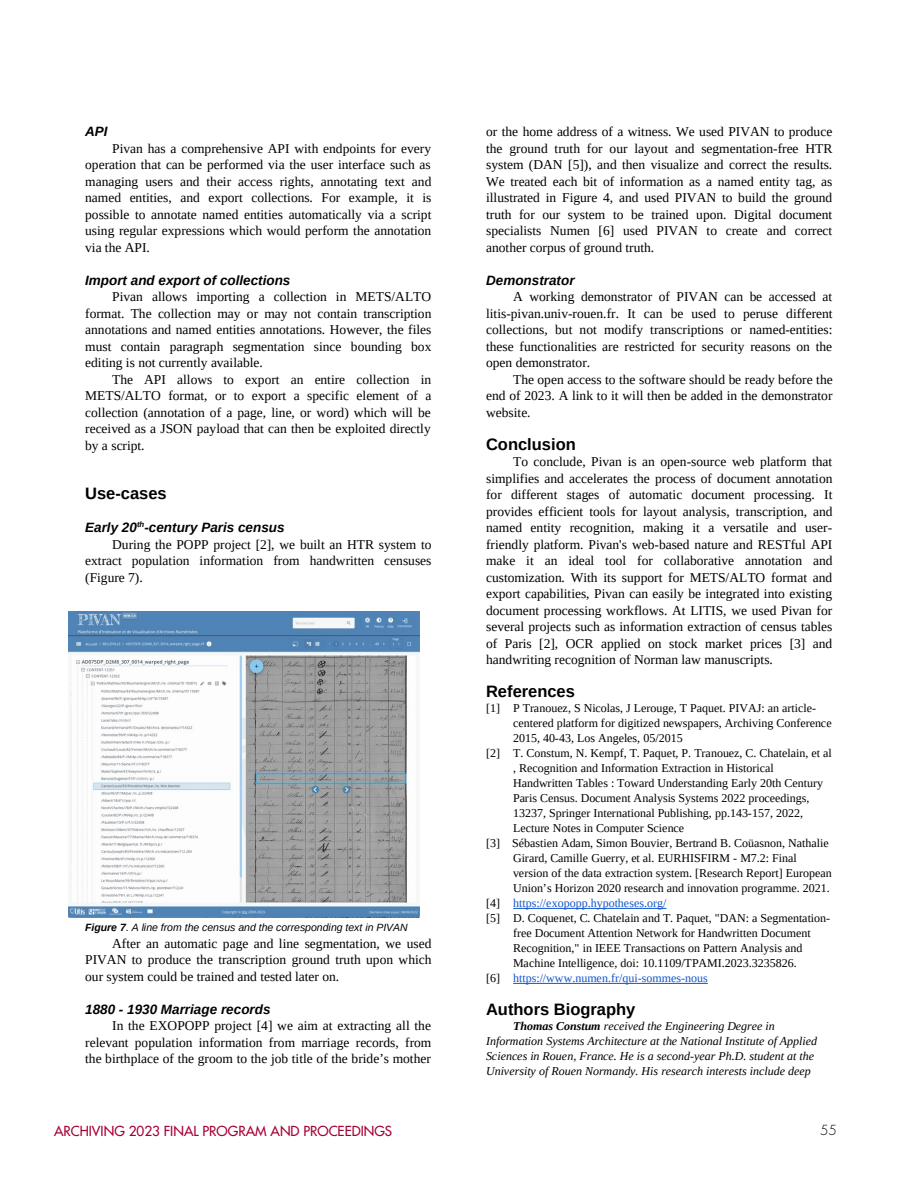
<style>
.page{position:relative;width:918px;height:1188px;background:#fff}
.page>*{position:absolute;margin:0;border:0;box-sizing:border-box;transform-origin:0 0}
.t1{font:700 16.5px "Liberation Sans";color:#000}
.t2{font:13.5px/16.5px "Liberation Serif";color:#000;text-align:justify}
.t3{font:italic 700 13.5px "Liberation Sans";color:#000}
.t4{font:500 13.5px "Futura Std";color:#a60033}
.t5{font:300 13.5px "Futura Std";color:#000}
.t6{font:12px "Liberation Serif";color:#000}
.t7{font:italic 12px/15px "Liberation Serif";color:#000}
.t8{font:12px "Liberation Serif";color:#15c}
.t9{font:italic 10.5px "Liberation Sans";color:#000}
.s1{font-weight:700}
.s2{color:#000}
</style>
<div class="page">
<hr style="left:513px;top:908px;width:153px;height:1px;background:#15c">
<hr style="left:513px;top:983px;width:195px;height:1px;background:#15c">
<img style="left:68px;top:611px;width:351px;height:307px">
<p class="t3" style="left:85px;top:122px;width:24px">API</p>
<p class="t2" style="left:85px;top:142px;width:348px;text-indent:27px">Pivan has a comprehensive API with endpoints for every operation that can be performed via the user interface such as managing users and their access rights, annotating text and named entities, and export collections. For example, it is possible to annotate named entities automatically via a script using regular expressions which would perform the annotation via the API.</p>
<p class="t3" style="left:85px;top:271px;width:207px">Import and export of collections</p>
<p class="t2" style="left:112px;top:290px;width:321px">Pivan allows importing a collection in METS/ALTO</p>
<p class="t2" style="left:85px;top:307px;width:348px">format. The collection may or may not contain transcription</p>
<p class="t2" style="left:85px;top:323px;width:348px">annotations and named entities annotations. However, the files</p>
<p class="t2" style="left:85px;top:340px;width:348px">must contain paragraph segmentation since bounding box</p>
<p class="t2" style="left:85px;top:356px;width:179px">editing is not currently available.</p>
<p class="t2" style="left:112px;top:373px;width:320px">The API allows to export an entire collection in</p>
<p class="t2" style="left:85px;top:389px;width:348px">METS/ALTO format, or to export a specific element of a</p>
<p class="t2" style="left:85px;top:406px;width:347px">collection (annotation of a page, line, or word) which will be</p>
<p class="t2" style="left:85px;top:422px;width:347px">received as a JSON payload that can then be exploited directly</p>
<p class="t2" style="left:85px;top:439px;width:61px">by a script.</p>
<p class="t1" style="left:85px;top:484px;width:83px">Use-cases</p>
<p class="t3" style="left:85px;top:518px;width:201px">Early 20<sup>th</sup>-century Paris census</p>
<p class="t2" style="left:112px;top:538px;width:321px">During the POPP project [2], we built an HTR system to</p>
<p class="t2" style="left:85px;top:554px;width:348px">extract population information from handwritten censuses</p>
<p class="t2" style="left:85px;top:571px;width:59px">(Figure 7).</p>
<p class="t9" style="left:85px;top:921px;width:324px"><span class="s1">Figure 7</span>. A line from the census and the corresponding text in PIVAN</p>
<p class="t2" style="left:85px;top:937px;width:348px;text-indent:27px">After an automatic page and line segmentation, we used PIVAN to produce the transcription ground truth upon which our system could be trained and tested later on.</p>
<p class="t3" style="left:85px;top:1000px;width:187px">1880 - 1930 Marriage records</p>
<p class="t2" style="left:112px;top:1020px;width:320px">In the EXOPOPP project [4] we aim at extracting all the</p>
<p class="t2" style="left:85px;top:1036px;width:348px">relevant population information from marriage records, from</p>
<p class="t2" style="left:85px;top:1053px;width:347px">the birthplace of the groom to the job title of the bride’s mother</p>
<p class="t2" style="left:486px;top:125px;width:348px">or the home address of a witness. We used PIVAN to produce the ground truth for our layout and segmentation-free HTR system (DAN [5]), and then visualize and correct the results.<br>We treated each bit of information as a named entity tag, as illustrated in Figure 4, and used PIVAN to build the ground truth for our system to be trained upon. Digital document specialists Numen [6] used PIVAN to create and correct another corpus of ground truth.</p>
<p class="t3" style="left:486px;top:271px;width:90px">Demonstrator</p>
<p class="t2" style="left:513px;top:290px;width:321px">A working demonstrator of PIVAN can be accessed at</p>
<p class="t2" style="left:486px;top:307px;width:348px">litis-pivan.univ-rouen.fr. It can be used to peruse different</p>
<p class="t2" style="left:486px;top:323px;width:348px">collections, but not modify transcriptions or named-entities:</p>
<p class="t2" style="left:486px;top:340px;width:348px">these functionalities are restricted for security reasons on the</p>
<p class="t2" style="left:486px;top:356px;width:106px">open demonstrator.</p>
<p class="t2" style="left:513px;top:373px;width:321px">The open access to the software should be ready before the</p>
<p class="t2" style="left:486px;top:389px;width:348px">end of 2023. A link to it will then be added in the demonstrator</p>
<p class="t2" style="left:486px;top:406px;width:46px">website.</p>
<p class="t1" style="left:486px;top:434px;width:91px">Conclusion</p>
<p class="t2" style="left:486px;top:455px;width:348px;text-indent:27px">To conclude, Pivan is an open-source web platform that simplifies and accelerates the process of document annotation for different stages of automatic document processing. It provides efficient tools for layout analysis, transcription, and named entity recognition, making it a versatile and user&shy;friendly platform. Pivan's web-based nature and RESTful API make it an ideal tool for collaborative annotation and customization. With its support for METS/ALTO format and export capabilities, Pivan can easily be integrated into existing document processing workflows. At LITIS, we used Pivan for several projects such as information extraction of census tables of Paris [2], OCR applied on stock market prices [3] and handwriting recognition of Norman law manuscripts.</p>
<p class="t1" style="left:486px;top:682px;width:90px">References</p>
<p class="t6" style="left:486px;top:704px;width:332px">[1] P Tranouez, S Nicolas, J Lerouge, T Paquet. PIVAJ: an article-</p>
<p class="t6" style="left:513px;top:719px;width:320px">centered platform for digitized newspapers, Archiving Conference</p>
<p class="t6" style="left:513px;top:734px;width:171px">2015, 40-43, Los Angeles, 05/2015</p>
<p class="t6" style="left:486px;top:749px;width:347px">[2] T. Constum, N. Kempf, T. Paquet, P. Tranouez, C. Chatelain, et al</p>
<p class="t6" style="left:513px;top:764px;width:262px">, Recognition and Information Extraction in Historical</p>
<p class="t6" style="left:513px;top:779px;width:311px">Handwritten Tables : Toward Understanding Early 20th Century</p>
<p class="t6" style="left:513px;top:794px;width:298px">Paris Census. Document Analysis Systems 2022 proceedings,</p>
<p class="t6" style="left:513px;top:809px;width:291px">13237, Springer International Publishing, pp.143-157, 2022,</p>
<p class="t6" style="left:513px;top:824px;width:173px">Lecture Notes in Computer Science</p>
<p class="t6" style="left:486px;top:839px;width:344px">[3] Sébastien Adam, Simon Bouvier, Bertrand B. Coüasnon, Nathalie</p>
<p class="t6" style="left:513px;top:854px;width:285px">Girard, Camille Guerry, et al. EURHISFIRM - M7.2: Final</p>
<p class="t6" style="left:513px;top:869px;width:320px">version of the data extraction system. [Research Report] European</p>
<p class="t6" style="left:513px;top:884px;width:318px">Union’s Horizon 2020 research and innovation programme. 2021.</p>
<p class="t8" style="left:486px;top:899px;width:182px"><span class="s2">[4]</span> https://exopopp.hypotheses.org/</p>
<p class="t6" style="left:486px;top:914px;width:346px">[5] D. Coquenet, C. Chatelain and T. Paquet, "DAN: a Segmentation-</p>
<p class="t6" style="left:513px;top:929px;width:299px">free Document Attention Network for Handwritten Document</p>
<p class="t6" style="left:513px;top:944px;width:291px">Recognition," in IEEE Transactions on Pattern Analysis and</p>
<p class="t6" style="left:513px;top:959px;width:285px">Machine Intelligence, doi: 10.1109/TPAMI.2023.3235826.</p>
<p class="t8" style="left:486px;top:974px;width:223px"><span class="s2">[6]</span> https://www.numen.fr/qui-sommes-nous</p>
<p class="t1" style="left:486px;top:1000px;width:151px">Authors Biography</p>
<p class="t7" style="left:486px;top:1019px;width:333px;text-indent:27px"><span class="s1">Thomas Constum</span> received the Engineering Degree in Information Systems Architecture at the National Institute of Applied Sciences in Rouen, France. He is a second-year Ph.D. student at the University of Rouen Normandy. His research interests include deep</p>
<p class="t4" style="left:54px;top:1122px;width:340px">ARCHIVING 2023 FINAL PROGRAM AND PROCEEDINGS</p>
<p class="t5" style="left:820px;top:1122px;width:18px">55</p>
</div>
